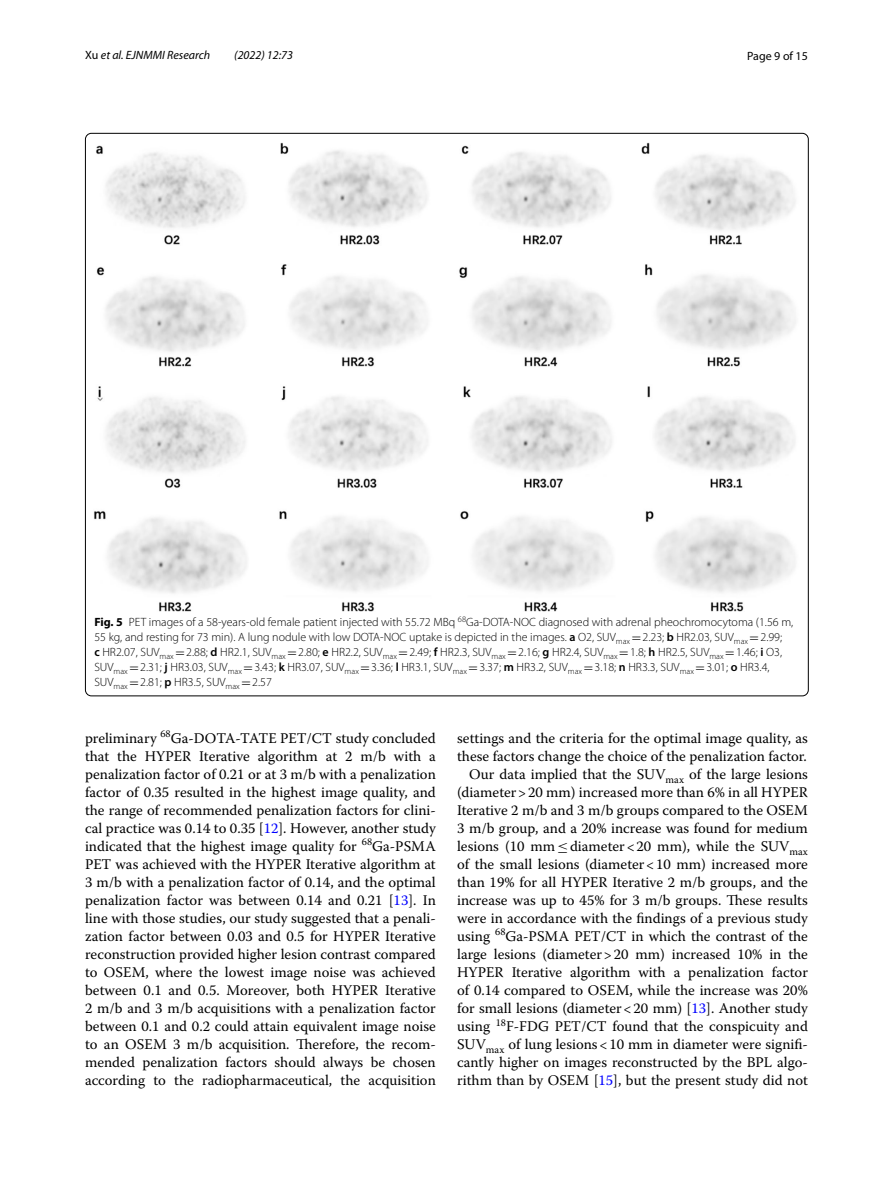
<style>
.page{position:relative;width:893px;height:1187px;background:#fff}
.page>*{position:absolute;margin:0;border:0;box-sizing:border-box;transform-origin:0 0}
.t1{font:14.7px/18px "Warnock Pro";color:#000;text-align:justify}
.t2{font:300 12px/15px "Myriad Pro";color:#000}
.t3{font:italic 12px "Myriad Pro";color:#000}
.t4{font:12px "Myriad Pro";color:#000}
.s1{font-style:normal}
.s2{font-weight:700}
.s3{font-weight:600}
.s4{font-family:"MTSY";font-weight:400}
.s5{color:#00f}
.s6{font-family:"MTSY"}
</style>
<div class="page">
<img style="left:94px;top:142px;width:702px;height:469px">
<p class="t3" style="left:85px;top:48px;width:127px"><span class="s1">Xu</span> et al. EJNMMI Research</p>
<p class="t3" style="left:234px;top:48px;width:60px">(2022) 12:73</p>
<p class="t4" style="left:747px;top:48px;width:62px">Page 9 of 15</p>
<p class="t2" style="left:94px;top:615px;width:700px"><span class="s2">Fig. 5</span> PET images of a 58-years-old female patient injected with 55.72 MBq <sup>68</sup>Ga-DOTA-NOC diagnosed with adrenal pheochromocytoma (1.56 m, 55 kg, and resting for 73 min). A lung nodule with low DOTA-NOC uptake is depicted in the images. <span class="s3">a</span> O2, SUV<sub>max</sub> <span class="s4">=</span>2.23; <span class="s3">b</span> HR2.03, SUV<sub>max</sub> <span class="s4">=</span>2.99;<br><span class="s3">c</span> HR2.07, SUV<sub>max</sub> <span class="s4">=</span>2.88; <span class="s3">d</span> HR2.1, SUV<sub>max</sub> <span class="s4">=</span>2.80; <span class="s3">e</span> HR2.2, SUV<sub>max</sub> <span class="s4">=</span>2.49; <span class="s3">f</span> HR2.3, SUV<sub>max</sub> <span class="s4">=</span>2.16; <span class="s3">g</span> HR2.4, SUV<sub>max</sub> <span class="s4">=</span>1.8; <span class="s3">h</span> HR2.5, SUV<sub>max</sub> <span class="s4">=</span>1.46; <span class="s3">i</span> O3, SUV<sub>max</sub> <span class="s4">=</span>2.31; <span class="s3">j</span> HR3.03, SUV<sub>max</sub> <span class="s4">=</span>3.43; <span class="s3">k</span> HR3.07, SUV<sub>max</sub> <span class="s4">=</span>3.36; <span class="s3">l</span> HR3.1, SUV<sub>max</sub> <span class="s4">=</span>3.37; <span class="s3">m</span> HR3.2, SUV<sub>max</sub> <span class="s4">=</span>3.18; <span class="s3">n</span> HR3.3, SUV<sub>max</sub> <span class="s4">=</span>3.01; <span class="s3">o</span> HR3.4, SUV<sub>max</sub> <span class="s4">=</span>2.81; <span class="s3">p</span> HR3.5, SUV<sub>max</sub> <span class="s4">=</span>2.57</p>
<p class="t1" style="left:85px;top:729px;width:352px">preliminary <sup>68</sup>Ga-DOTA-TATE PET/CT study concluded that the HYPER Iterative algorithm at 2 m/b with a penalization factor of 0.21 or at 3 m/b with a penalization factor of 0.35 resulted in the highest image quality, and the range of recommended penalization factors for clini&shy;cal practice was 0.14 to 0.35 [<span class="s5">12</span>]. However, another study indicated that the highest image quality for <sup>68</sup>Ga-PSMA PET was achieved with the HYPER Iterative algorithm at 3 m/b with a penalization factor of 0.14, and the optimal penalization factor was between 0.14 and 0.21 [<span class="s5">13</span>]. In line with those studies, our study suggested that a penali&shy;zation factor between 0.03 and 0.5 for HYPER Iterative reconstruction provided higher lesion contrast compared to OSEM, where the lowest image noise was achieved between 0.1 and 0.5. Moreover, both HYPER Iterative 2 m/b and 3 m/b acquisitions with a penalization factor between 0.1 and 0.2 could attain equivalent image noise to an OSEM 3 m/b acquisition. Therefore, the recom&shy;mended penalization factors should always be chosen according to the radiopharmaceutical, the acquisition</p>
<p class="t1" style="left:457px;top:729px;width:352px;text-align:right">settings and the criteria for the optimal image quality, as these factors change the choice of the penalization factor.<br>Our data implied that the SUV<sub>max</sub> of the large lesions (diameter&gt;20 mm) increased more than 6% in all HYPER Iterative 2 m/b and 3 m/b groups compared to the OSEM 3 m/b group, and a 20% increase was found for medium lesions (10 mm<span class="s6">≤</span>diameter&lt;20 mm), while the SUV<sub>max </sub>of the small lesions (diameter&lt;10 mm) increased more than 19% for all HYPER Iterative 2 m/b groups, and the increase was up to 45% for 3 m/b groups. These results were in accordance with the findings of a previous study using <sup>68</sup>Ga-PSMA PET/CT in which the contrast of the large lesions (diameter&gt;20 mm) increased 10% in the HYPER Iterative algorithm with a penalization factor of 0.14 compared to OSEM, while the increase was 20% for small lesions (diameter&lt;20 mm) [<span class="s5">13</span>]. Another study using <sup>18</sup>F-FDG PET/CT found that the conspicuity and SUV<sub>max</sub> of lung lesions&lt;10 mm in diameter were signifi&shy;cantly higher on images reconstructed by the BPL algo&shy;rithm than by OSEM [<span class="s5">15</span>], but the present study did not</p>
</div>
